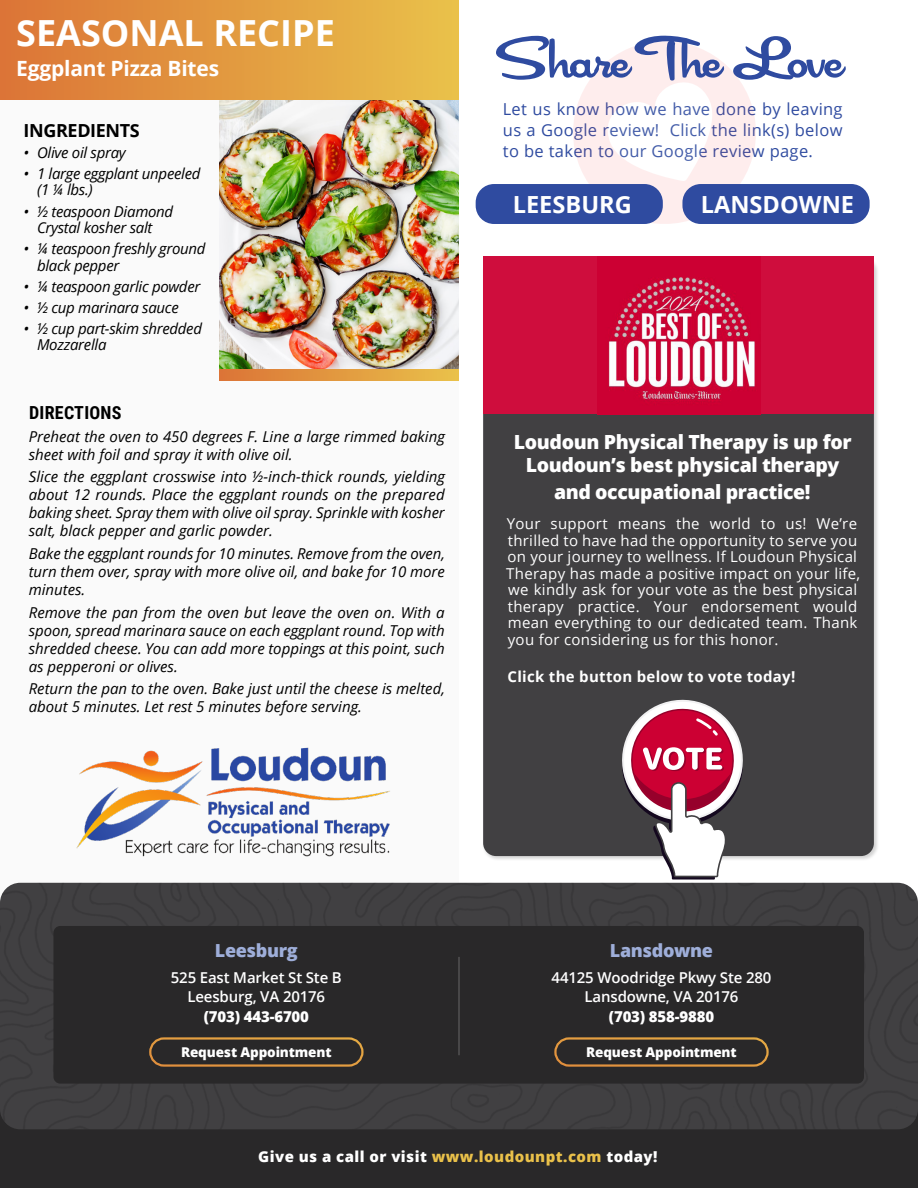
<style>
.page{position:relative;width:918px;height:1188px;background:#fff}
.page>*{position:absolute;margin:0;border:0;box-sizing:border-box;transform-origin:0 0}
.t1{font:61.5px "Cocktail Shaker";letter-spacing:-.02em;color:#2f4ba0}
.t2{font:700 36px "Open Sans";color:#fff}
.t3{font:700 23.55px "Open Sans";color:#fff}
.t4{font:700 21px "Open Sans";letter-spacing:-.01em;color:#fff}
.t5{font:800 19.5px/23.4px "Open Sans";letter-spacing:-.02em;color:#fff;text-align:center}
.t6{font:800 18px "Open Sans";letter-spacing:-.02em;color:#9eaed9}
.t7{font:700 18px "Open Sans";letter-spacing:-.02em;color:#000}
.t8{font:700 18px "Roboto Condensed";letter-spacing:.015em;color:#000}
.t9{font:16.5px/21px "Open Sans";letter-spacing:.02em;color:#2f4ba0;text-align:justify}
.t10{font:italic 15px/18px "Open Sans";color:#000;text-align:justify}
.t11{font:15px/16.5px "Open Sans";letter-spacing:.02em;color:#fff}
.t12{font:italic 15px/16.5px "Open Sans";letter-spacing:-.02em;color:#000}
.t13{font:600 15px/19.5px "Open Sans";letter-spacing:-.01em;color:#fff;text-align:center}
.t14{font:800 15px "Open Sans";letter-spacing:.03em;color:#fff}
.t15{font:700 15px "Open Sans";letter-spacing:.02em;color:#fff}
.t16{font:800 15px "Open Sans";letter-spacing:-.01em;color:#fff}
.t17{font:800 13.5px "Open Sans";letter-spacing:-.01em;color:#fff}
.s1{color:#eac14a}
</style>
<div class="page">
<div style="left:0;top:59px;width:459px;height:847px;background:#fafafa"></div>
<div style="left:0;top:1101px;width:918px;height:87px;background:#292829"></div>
<div style="left:0;top:883px;width:918px;height:246px;background:#414042"></div>
<div style="left:53px;top:926px;width:811px;height:158px;background:#292829;border-radius:7px"></div>
<div style="left:554px;top:1037px;width:215px;height:30px;border:2px solid #fff;border-radius:14px"></div>
<div style="left:149px;top:1037px;width:215px;height:30px;border:2px solid #fff;border-radius:14px"></div>
<hr style="left:458px;top:957px;width:2px;height:98px;background:#fff">
<div style="left:482px;top:256px;width:397px;height:606px;background:#000;opacity:.18"></div>
<div style="left:483px;top:257px;width:391px;height:599px;background:#414042;border-radius:13px"></div>
<svg style="left:573px;top:41px;width:183px;height:183px"></svg>
<div style="left:476px;top:184px;width:187px;height:40px;background:#2f4ba0;border-radius:18px"></div>
<div style="left:682px;top:184px;width:188px;height:40px;background:#2f4ba0;border-radius:18px"></div>
<img style="left:220px;top:99px;width:239px;height:270px">
<div style="left:0;top:0;width:459px;height:99px;background:linear-gradient(to right,#db7336,#e9c14a)"></div>
<svg style="left:219px;top:369px;width:240px;height:12px;background:#e29a40"></svg>
<img style="left:76px;top:747px;width:314px;height:110px">
<div style="left:483px;top:257px;width:391px;height:157px;background:#cf0d3d"></div>
<img style="left:597px;top:257px;width:164px;height:157px">
<svg style="left:615px;top:699px;width:135px;height:200px"></svg>
<h2 class="t2" style="left:16px;top:8px;width:320px">SEASONAL RECIPE</h2>
<h3 class="t4" style="left:16px;top:53px;width:204px">Eggplant Pizza Bites</h3>
<p class="t7" style="left:24px;top:118px;width:118px">INGREDIENTS</p>
<p class="t12" style="left:24px;top:144px;width:104px">• Olive oil spray</p>
<p class="t12" style="left:37px;top:165px;width:165px;text-indent:-14px">• 1 large eggplant unpeeled (1 ¼ lbs.)</p>
<p class="t12" style="left:24px;top:202px;width:151px;text-align:center">• ½ teaspoon Diamond<br>Crystal kosher salt</p>
<p class="t12" style="left:37px;top:240px;width:170px;text-indent:-14px">• ¼ teaspoon freshly ground black pepper</p>
<p class="t12" style="left:24px;top:278px;width:178px">• ¼ teaspoon garlic powder</p>
<p class="t12" style="left:24px;top:299px;width:157px">• ½ cup marinara sauce</p>
<p class="t12" style="left:37px;top:320px;width:166px;text-indent:-14px">• ½ cup part-skim shredded<br>Mozzarella</p>
<p class="t8" style="left:29px;top:400px;width:94px">DIRECTIONS</p>
<p class="t10" style="left:29px;top:427px;width:418px">Preheat the oven to 450 degrees F. Line a large rimmed baking sheet with foil and spray it with olive oil.</p>
<p class="t10" style="left:29px;top:468px;width:418px">Slice the eggplant crosswise into ½-inch-thick rounds, yielding about 12 rounds. Place the eggplant rounds on the prepared baking sheet. Spray them with olive oil spray. Sprinkle with kosher salt, black pepper and garlic powder.</p>
<p class="t10" style="left:29px;top:544px;width:418px">Bake the eggplant rounds for 10 minutes. Remove from the oven, turn them over, spray with more olive oil, and bake for 10 more minutes.</p>
<p class="t10" style="left:29px;top:603px;width:418px">Remove the pan from the oven but leave the oven on. With a spoon, spread marinara sauce on each eggplant round. Top with shredded cheese. You can add more toppings at this point, such as pepperoni or olives.</p>
<p class="t10" style="left:29px;top:679px;width:418px">Return the pan to the oven. Bake just until the cheese is melted, about 5 minutes. Let rest 5 minutes before serving.</p>
<h1 class="t1" style="left:498px;top:23px;width:346px">Share The Love</h1>
<p class="t9" style="left:503px;top:99px;width:342px">Let us know how we have done by leaving us a Google review! Click the link(s) below to be taken to our Google review page.</p>
<h3 class="t3" style="left:513px;top:188px;width:121px">LEESBURG</h3>
<h3 class="t3" style="left:701px;top:188px;width:155px">LANSDOWNE</h3>
<h3 class="t5" style="left:514px;top:429px;width:339px">Loudoun Physical Therapy is up for<br>Loudoun’s best physical therapy</h3>
<h3 class="t5" style="left:554px;top:480px;width:258px">and occupational practice!</h3>
<p class="t11" style="left:506px;top:515px;width:356px">Your support means the world to us! We’re thrilled to have had the opportunity to serve you on your journey to wellness. If Loudoun Physical Therapy has made a positive impact on your life, we kindly ask for your vote as the best physical therapy practice. Your endorsement would mean everything to our dedicated team. Thank you for considering us for this honor.</p>
<p class="t15" style="left:508px;top:666px;width:289px">Click the button below to vote today!</p>
<p class="t6" style="left:215px;top:936px;width:84px">Leesburg</p>
<p class="t13" style="left:171px;top:967px;width:172px">525 East Market St Ste B<br>Leesburg, VA 20176</p>
<p class="t16" style="left:204px;top:1005px;width:107px">(703) 443-6700</p>
<p class="t6" style="left:610px;top:936px;width:105px">Lansdowne</p>
<p class="t13" style="left:552px;top:967px;width:221px">44125 Woodridge Pkwy Ste 280<br>Lansdowne, VA 20176</p>
<p class="t16" style="left:609px;top:1005px;width:107px">(703) 858-9880</p>
<p class="t17" style="left:181px;top:1041px;width:152px">Request Appointment</p>
<p class="t17" style="left:586px;top:1041px;width:152px">Request Appointment</p>
<p class="t14" style="left:258px;top:1145px;width:401px">Give us a call or visit <span class="s1">www.loudounpt.com</span> today!</p>
</div>
